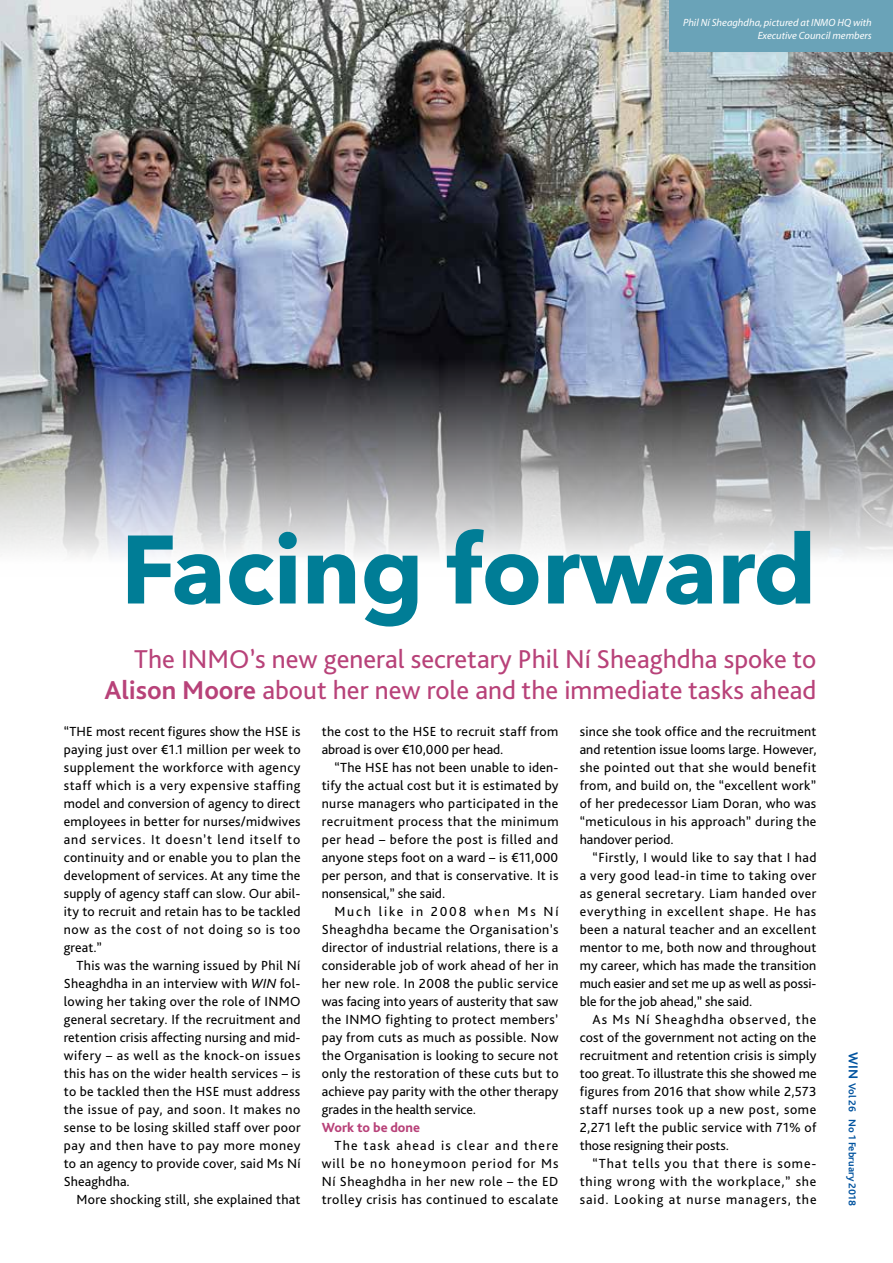
<style>
.page{position:relative;width:893px;height:1263px;background:#fff}
.page>*{position:absolute;margin:0;border:0;box-sizing:border-box;transform-origin:0 0}
.t1{font:700 96px "Avenir Next";letter-spacing:-.005em;color:#007d96}
.t2{font:27px/31.5px "Bliss Pro";color:#b84279;text-align:right}
.t3{font:13.8px/18px "Bliss Pro";letter-spacing:.02em;color:#000;text-align:justify}
.t4{font:800 13.8px "Bliss Pro";color:#b84279}
.t5{font:italic 10.5px/13.2px "Myriad";color:#fff;text-align:right}
.t6{font:700 10.5px "Bliss Pro";color:#00539f}
.s1{font-weight:700}
.s2{font-style:italic}
.s3{font-size:13.5px}
</style>
<div class="page">
<img style="left:0;top:0;width:893px;height:557px">
<div style="left:669px;top:0;width:224px;height:52px;background:#6aa3b8"></div>
<p class="t5" style="left:683px;top:16px;width:190px">Phil Ní Sheaghdha, pictured at INMO HQ with<br>Executive Council members</p>
<h1 class="t1" style="left:121px;top:511px;width:697px">Facing forward</h1>
<h2 class="t2" style="left:105px;top:642px;width:713px">The INMO’s new general secretary Phil Ní Sheaghdha spoke to<br><span class="s1">Alison Moore</span> about her new role and the immediate tasks ahead</h2>
<p class="t3" style="left:64px;top:722px;width:238px">“The most recent figures show the H SE is paying just over €1.1 million per week to supplement the workforce with agency staff which is a very expensive staffing model and conversion of agency to direct employees in better for nurses/midwives and services. It doesn’t lend itself to continuity and or enable you to plan the development of services. At any time the supply of agency staff can slow. Our abil&shy;ity to recruit and retain has to be tackled now as the cost of not doing so is too great.”</p>
<p class="t3" style="left:64px;top:956px;width:238px;text-indent:13px">This was the warning issued by Phil Ní Sheaghdha in an interview with <span class="s2">WIN</span> fol&shy;lowing her taking over the role of INMO general secretary. If the recruitment and retention crisis affecting nursing and mid&shy;wifery – as well as the knock-on issues this has on the wider health services – is to be tackled then the H SE must address the issue of pay, and soon. It makes no sense to be losing skilled staff over poor pay and then have to pay more money to an agency to provide cover, said Ms Ní Sheaghdha.</p>
<p class="t3" style="left:77px;top:1190px;width:226px">More shocking still, she explained that</p>
<p class="t3" style="left:322px;top:722px;width:238px">the cost to the H SE to recruit staff from abroad is over €10,000 per head.</p>
<p class="t3" style="left:322px;top:758px;width:238px;text-indent:13px">“The H SE has not been unable to iden&shy;tify the actual cost but it is estimated by nurse managers who participated in the recruitment process that the minimum per head – before the post is filled and anyone steps foot on a ward – is €11,000 per person, and that is conservative. It is nonsensical,” she said.</p>
<p class="t3" style="left:322px;top:902px;width:238px;text-indent:13px">Much like in 2008 when Ms Ní Sheaghdha became the Organisation’s director of industrial relations, there is a considerable job of work ahead of her in her new role. In 2008 the public service was facing into years of austerity that saw the INMO fighting to protect members’ pay from cuts as much as possible. Now the Organisation is looking to secure not only the restoration of these cuts but to achieve pay parity with the other therapy grades in the health service.</p>
<p class="t4" style="left:322px;top:1119px;width:100px">Work to be done</p>
<p class="t3" style="left:322px;top:1136px;width:238px;text-indent:13px">The task ahead is clear and there will be no honeymoon period for Ms Ní Sheaghdha in her new role – the ED trolley crisis has continued to escalate</p>
<p class="t3" style="left:580px;top:722px;width:238px">since she took office and the recruitment and retention issue looms large. H owever, she pointed out that she would benefit from, and build on, the “excellent work” of her predecessor Liam Doran, who was “meticulous in his approach” during the handover period.</p>
<p class="t3" style="left:580px;top:848px;width:238px;text-indent:13px">“Firstly, I would like to say that I had a very good lead-in time to taking over as general secretary. Liam handed over everything in excellent shape. H e has been a natural teacher and an excellent mentor to me, both now and throughout my career, which has made the transition much easier and set me up as well as possi&shy;ble for the job ahead,” she said.</p>
<p class="t3" style="left:580px;top:1010px;width:238px;text-indent:13px">As Ms Ní Sheaghdha observed, the cost of the government not acting on the recruitment and retention crisis is simply too great. To illustrate this she showed me figures from 2016 that show while 2,573 staff nurses took up a new post, some 2,271 left the public service with 71% of those resigning their posts.</p>
<p class="t3" style="left:580px;top:1154px;width:238px;text-indent:13px">“That tells you that there is some&shy;thing wrong with the workplace,” she said. Looking at nurse managers, the</p>
<p class="t6" style="left:859px;top:1052px;width:155px;rotate:90deg"><span class="s3">WIN</span> Vol 26 No 1 February 2018</p>
</div>
